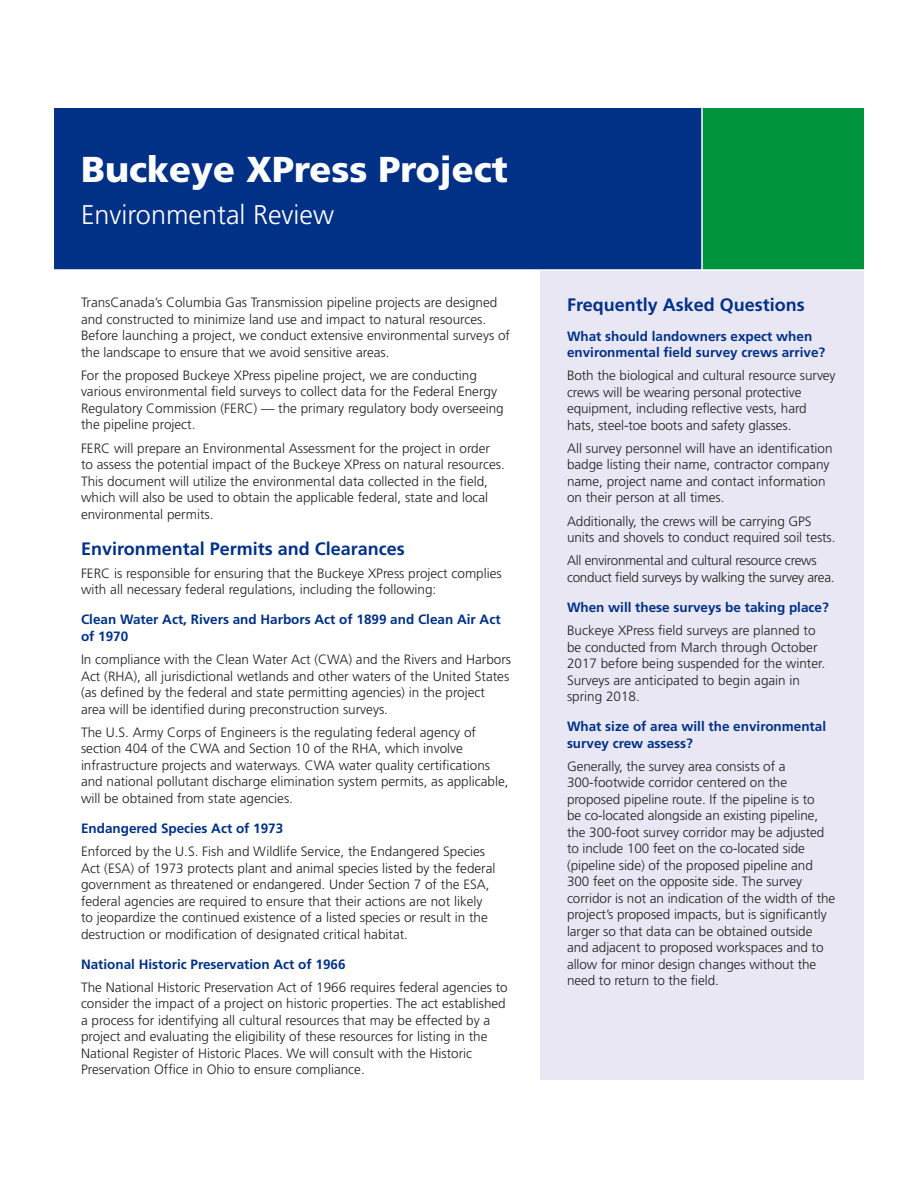
<style>
.page{position:relative;width:918px;height:1188px;background:#fff}
.page>*{position:absolute;margin:0;border:0;box-sizing:border-box;transform-origin:0 0}
.t1{font:900 36px "Frutiger";color:#fff}
.t2{font:300 27px "Frutiger";color:#fff}
.t3{font:700 18px "Frutiger";color:#003186}
.t4{font:300 13.5px/16.5px "Frutiger";color:#231f20}
.t5{font:700 13.5px/16.5px "Frutiger";color:#003186}
.t6{font:300 13.5px/16.5px "Frutiger";letter-spacing:-.02em;color:#231f20}
</style>
<div class="page">
<div style="left:702px;top:108px;width:162px;height:162px;background:#00943d"></div>
<div style="left:54px;top:108px;width:648px;height:162px;background:#003186"></div>
<hr style="left:701px;top:104px;width:2px;height:166px;background:#fff">
<div style="left:540px;top:270px;width:324px;height:810px;background:#e8e7f3"></div>
<hr style="left:27px;top:269px;width:864px;height:2px;background:#fff">
<h1 class="t1" style="left:81px;top:148px;width:428px">Buckeye XPress Project</h1>
<h2 class="t2" style="left:81px;top:200px;width:255px">Environmental Review</h2>
<p class="t4" style="left:81px;top:294px;width:431px">TransCanada’s Columbia Gas Transmission pipeline projects are designed and constructed to minimize land use and impact to natural resources.<br>Before launching a project, we conduct extensive environmental surveys of the landscape to ensure that we avoid sensitive areas.</p>
<p class="t4" style="left:81px;top:367px;width:424px">For the proposed Buckeye XPress pipeline project, we are conducting various environmental field surveys to collect data for the Federal Energy Regulatory Commission (FERC) — the primary regulatory body overseeing the pipeline project.</p>
<p class="t4" style="left:81px;top:440px;width:425px">FERC will prepare an Environmental Assessment for the project in order to assess the potential impact of the Buckeye XPress on natural resources.<br>This document will utilize the environmental data collected in the field, which will also be used to obtain the applicable federal, state and local environmental permits.</p>
<h3 class="t3" style="left:81px;top:538px;width:325px">Environmental Permits and Clearances</h3>
<p class="t4" style="left:81px;top:565px;width:422px">FERC is responsible for ensuring that the Buckeye XPress project complies with all necessary federal regulations, including the following:</p>
<p class="t5" style="left:81px;top:611px;width:421px">Clean Water Act, Rivers and Harbors Act of 1899 and Clean Air Act of 1970</p>
<p class="t4" style="left:81px;top:651px;width:432px">In compliance with the Clean Water Act (CWA) and the Rivers and Harbors Act (RHA), all jurisdictional wetlands and other waters of the United States (as defined by the federal and state permitting agencies) in the project area will be identified during preconstruction surveys.</p>
<p class="t4" style="left:81px;top:724px;width:429px">The U.S. Army Corps of Engineers is the regulating federal agency of section 404 of the CWA and Section 10 of the RHA, which involve infrastructure projects and waterways. CWA water quality certifications and national pollutant discharge elimination system permits, as applicable, will be obtained from state agencies.</p>
<p class="t5" style="left:81px;top:820px;width:204px">Endangered Species Act of 1973</p>
<p class="t4" style="left:81px;top:843px;width:416px">Enforced by the U.S. Fish and Wildlife Service, the Endangered Species Act (ESA) of 1973 protects plant and animal species listed by the federal government as threatened or endangered. Under Section 7 of the ESA, federal agencies are required to ensure that their actions are not likely to jeopardize the continued existence of a listed species or result in the destruction or modification of designated critical habitat.</p>
<p class="t5" style="left:81px;top:956px;width:266px">National Historic Preservation Act of 1966</p>
<p class="t4" style="left:81px;top:979px;width:428px">The National Historic Preservation Act of 1966 requires federal agencies to consider the impact of a project on historic properties. The act established a process for identifying all cultural resources that may be effected by a project and evaluating the eligibility of these resources for listing in the National Register of Historic Places. We will consult with the Historic Preservation Office in Ohio to ensure compliance.</p>
<h3 class="t3" style="left:567px;top:294px;width:239px">Frequently Asked Questions</h3>
<p class="t5" style="left:567px;top:328px;width:260px">What should landowners expect when environmental field survey crews arrive?</p>
<p class="t4" style="left:567px;top:368px;width:270px">Both the biological and cultural resource survey crews will be wearing personal protective equipment, including reflective vests, hard hats, steel-toe boots and safety glasses.</p>
<p class="t4" style="left:567px;top:440px;width:267px">All survey personnel will have an identification badge listing their name, contractor company name, project name and contact information on their person at all times.</p>
<p class="t4" style="left:567px;top:513px;width:270px">Additionally, the crews will be carrying GPS units and shovels to conduct required soil tests.</p>
<p class="t6" style="left:567px;top:553px;width:269px">All environmental and cultural resource crews conduct field surveys by walking the survey area.</p>
<p class="t5" style="left:567px;top:599px;width:263px">When will these surveys be taking place?</p>
<p class="t4" style="left:567px;top:622px;width:260px">Buckeye XPress field surveys are planned to be conducted from March through October 2017 before being suspended for the winter.<br>Surveys are anticipated to begin again in spring 2018.</p>
<p class="t5" style="left:567px;top:718px;width:261px">What size of area will the environmental survey crew assess?</p>
<p class="t4" style="left:567px;top:758px;width:270px">Generally, the survey area consists of a 300-footwide corridor centered on the proposed pipeline route. If the pipeline is to<br>be co-located alongside an existing pipeline, the 300-foot survey corridor may be adjusted to include 100 feet on the co-located side (pipeline side) of the proposed pipeline and 300 feet on the opposite side. The survey corridor is not an indication of the width of the project’s proposed impacts, but is significantly larger so that data can be obtained outside and adjacent to proposed workspaces and to allow for minor design changes without the need to return to the field.</p>
</div>
